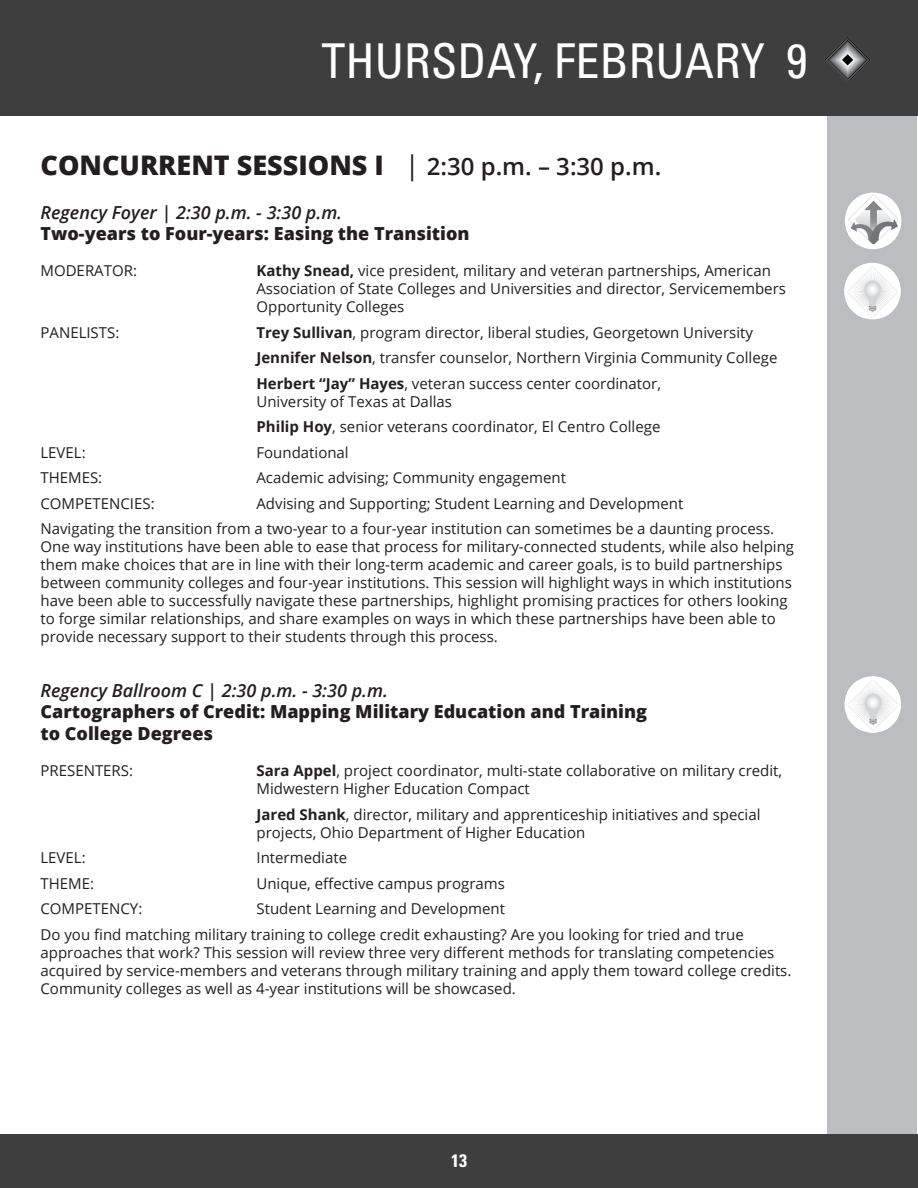
<style>
.page{position:relative;width:918px;height:1188px;background:#fff}
.page>*{position:absolute;margin:0;border:0;box-sizing:border-box;transform-origin:0 0}
.Header_-_Date{font:condensed 48px "Univers LT Std";color:#fff}
.t1{font:800 27px "Open Sans";color:#231f20}
.t2{font:800 18px/21.6px "Open Sans";color:#231f20}
.t3{font:italic 600 18px "Open Sans";color:#231f20}
.t4{font:700 condensed 18px "Univers LT Std";color:#fff}
.Body{font:15px/18px "Open Sans";color:#231f20}
.s1{font-weight:400}
.s2{font-weight:600;font-size:24px}
.s3{font-weight:700}
</style>
<div class="page">
<div style="left:0;top:1134px;width:918px;height:54px;background:#3e3e3f"></div>
<div style="left:828px;top:115px;width:89px;height:1019px;background:#bcbdc0"></div>
<div style="left:0;top:0;width:918px;height:115px;background:#3e3e3f"></div>
<div style="left:844px;top:263px;width:57px;height:56px;background:#fff;border-radius:50%"></div>
<img style="left:847px;top:267px;width:51px;height:50px">
<div style="left:845px;top:193px;width:56px;height:56px;background:#fff;border-radius:50%"></div>
<img style="left:848px;top:195px;width:50px;height:49px">
<img style="left:825px;top:37px;width:46px;height:46px">
<div style="left:845px;top:676px;width:56px;height:57px;background:#fff;border-radius:50%"></div>
<img style="left:847px;top:680px;width:51px;height:51px">
<p class="Header_-_Date" style="left:322px;top:31px;width:488px">THURSDAY, FEBRUARY 9</p>
<p class="t1" style="left:40px;top:145px;width:622px">CONCURRENT SESSIONS I <span class="s1">|</span> <span class="s2">2:30 p.m. – 3:30 p.m.</span></p>
<p class="t3" style="left:40px;top:200px;width:303px">Regency Foyer | 2:30 p.m. - 3:30 p.m.</p>
<p class="t2" style="left:40px;top:222px;width:431px">Two-years to Four-years: Easing the Transition</p>
<p class="Body" style="left:40px;top:261px;width:98px">MODERATOR:</p>
<p class="Body" style="left:256px;top:261px;width:531px"><span class="s3">Kathy Snead,</span> vice president, military and veteran partnerships, American<br>Association of State Colleges and Universities and director, Servicemembers<br>Opportunity Colleges</p>
<p class="Body" style="left:40px;top:323px;width:80px">PANELISTS:</p>
<p class="Body" style="left:256px;top:323px;width:498px"><span class="s3">Trey Sullivan</span>, program director, liberal studies, Georgetown University</p>
<p class="Body" style="left:256px;top:348px;width:522px"><span class="s3">Jennifer Nelson</span>, transfer counselor, Northern Virginia Community College</p>
<p class="Body" style="left:256px;top:374px;width:406px"><span class="s3">Herbert “Jay” Hayes</span>, veteran success center coordinator,<br>University of Texas at Dallas</p>
<p class="Body" style="left:256px;top:417px;width:405px"><span class="s3">Philip Hoy</span>, senior veterans coordinator, El Centro College</p>
<p class="Body" style="left:40px;top:443px;width:47px">LEVEL:</p>
<p class="Body" style="left:256px;top:443px;width:94px">Foundational</p>
<p class="Body" style="left:40px;top:468px;width:63px">THEMES:</p>
<p class="Body" style="left:256px;top:468px;width:311px">Academic advising; Community engagement</p>
<p class="Body" style="left:40px;top:494px;width:116px">COMPETENCIES:</p>
<p class="Body" style="left:256px;top:494px;width:428px">Advising and Supporting; Student Learning and Development</p>
<p class="Body" style="left:40px;top:519px;width:755px">Navigating the transition from a two-year to a four-year institution can sometimes be a daunting process.<br>One way institutions have been able to ease that process for military-connected students, while also helping them make choices that are in line with their long-term academic and career goals, is to build partnerships between community colleges and four-year institutions. This session will highlight ways in which institutions have been able to successfully navigate these partnerships, highlight promising practices for others looking to forge similar relationships, and share examples on ways in which these partnerships have been able to provide necessary support to their students through this process.</p>
<p class="t3" style="left:40px;top:678px;width:349px">Regency Ballroom C | 2:30 p.m. - 3:30 p.m.</p>
<p class="t2" style="left:40px;top:700px;width:608px">Cartographers of Credit: Mapping Military Education and Training to College Degrees</p>
<p class="Body" style="left:40px;top:761px;width:94px">PRESENTERS:</p>
<p class="Body" style="left:256px;top:761px;width:527px"><span class="s3">Sara Appel</span>, project coordinator, multi-state collaborative on military credit,<br>Midwestern Higher Education Compact</p>
<p class="Body" style="left:256px;top:805px;width:506px"><span class="s3">Jared Shank</span>, director, military and apprenticeship initiatives and special projects, Ohio Department of Higher Education</p>
<p class="Body" style="left:40px;top:848px;width:47px">LEVEL:</p>
<p class="Body" style="left:256px;top:848px;width:92px">Intermediate</p>
<p class="Body" style="left:40px;top:874px;width:55px">THEME:</p>
<p class="Body" style="left:256px;top:874px;width:250px">Unique, effective campus programs</p>
<p class="Body" style="left:40px;top:899px;width:103px">COMPETENCY:</p>
<p class="Body" style="left:256px;top:899px;width:250px">Student Learning and Development</p>
<p class="Body" style="left:40px;top:925px;width:752px">Do you find matching military training to college credit exhausting? Are you looking for tried and true approaches that work? This session will review three very different methods for translating competencies acquired by service-members and veterans through military training and apply them toward college credits.<br>Community colleges as well as 4-year institutions will be showcased.</p>
<p class="t4" style="left:451px;top:1149px;width:17px">13</p>
</div>
